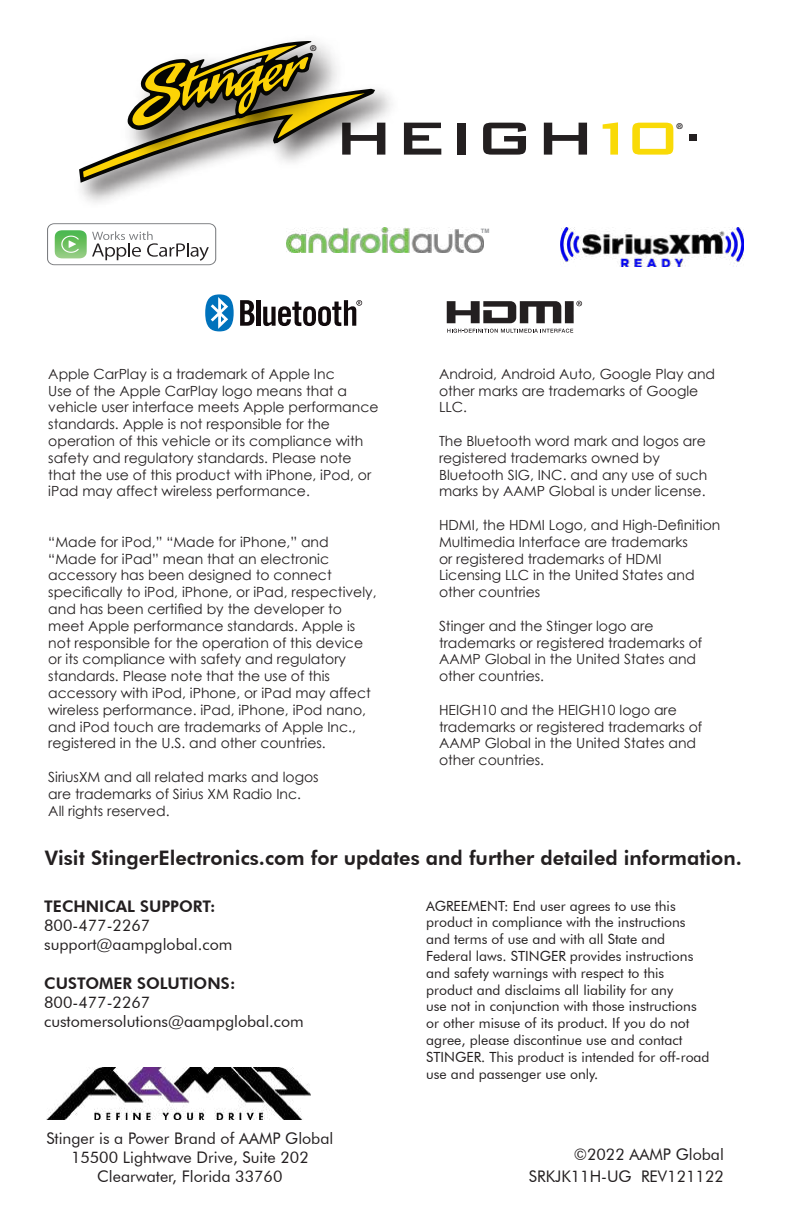
<style>
.page{position:relative;width:792px;height:1224px;background:#fff}
.page>*{position:absolute;margin:0;border:0;box-sizing:border-box;transform-origin:0 0}
.t1{font:800 20px "Futura BT";color:#231f20}
.t2{font:16px/19.2px "Futura BT";color:#231f20}
.t3{font:800 16px "Futura BT";color:#231f20}
.t4{font:14px/16.8px "Century Gothic";color:#231f20}
.t5{font:14px/16.8px "Futura BT";color:#231f20}
.t6{font:700 8px "Helvetica Neue";color:#231f20}
.t7{font:700 6px "Arial";color:#939598}
</style>
<div class="page">
<svg style="left:47px;top:223px;width:169px;height:42px"></svg>
<div style="left:48px;top:224px;width:167px;height:40px;background:#fff;border-radius:6px"></div>
<img style="left:55px;top:230px;width:32px;height:28px">
<svg style="left:61px;top:236px;width:18px;height:17px"></svg>
<svg style="left:92px;top:231px;width:117px;height:30px"></svg>
<svg style="left:447px;top:329px;width:126px;height:4px"></svg>
<svg style="left:447px;top:301px;width:135px;height:22px"></svg>
<img style="left:287px;top:228px;width:197px;height:25px">
<svg style="left:240px;top:300px;width:14px;height:26px"></svg>
<hr style="left:256px;top:300px;width:4px;height:26px;background:#110a0c">
<svg style="left:263px;top:300px;width:99px;height:26px"></svg>
<svg style="left:205px;top:294px;width:29px;height:37px"></svg>
<img style="left:561px;top:228px;width:182px;height:38px">
<svg style="left:408px;top:123px;width:33px;height:32px"></svg>
<div style="left:457px;top:123px;width:8px;height:32px;background:#231f20"></div>
<svg style="left:483px;top:123px;width:43px;height:32px"></svg>
<svg style="left:544px;top:123px;width:43px;height:32px"></svg>
<svg style="left:603px;top:122px;width:15px;height:33px"></svg>
<svg style="left:632px;top:123px;width:41px;height:32px"></svg>
<div style="left:690px;top:134px;width:7px;height:7px;background:#231f20"></div>
<img style="left:80px;top:93px;width:328px;height:110px">
<svg style="left:79px;top:41px;width:306px;height:144px"></svg>
<img style="left:46px;top:1068px;width:265px;height:51px">
<p class="t6" style="left:310px;top:43px;width:8px">®</p>
<p class="t4" style="left:48px;top:365px;width:332px">Apple CarPlay is a trademark of Apple Inc<br>Use of the Apple CarPlay logo means that a vehicle user interface meets Apple performance standards. Apple is not responsible for the operation of this vehicle or its compliance with safety and regulatory standards. Please note that the use of this product with iPhone, iPod, or iPad may affect wireless performance.</p>
<p class="t4" style="left:48px;top:533px;width:330px">“Made for iPod,” “Made for iPhone,” and “Made for iPad” mean that an electronic accessory has been designed to connect specifically to iPod, iPhone, or iPad, respectively, and has been certified by the developer to meet Apple performance standards. Apple is not responsible for the operation of this device or its compliance with safety and regulatory standards. Please note that the use of this accessory with iPod, iPhone, or iPad may affect wireless performance. iPad, iPhone, iPod nano, and iPod touch are trademarks of Apple Inc., registered in the U.S. and other countries.</p>
<p class="t4" style="left:48px;top:768px;width:272px">SiriusXM and all related marks and logos are trademarks of Sirius XM Radio Inc.<br>All rights reserved.</p>
<p class="t7" style="left:481px;top:227px;width:10px">TM</p>
<p class="t6" style="left:676px;top:122px;width:8px">®</p>
<p class="t4" style="left:439px;top:365px;width:278px">Android, Android Auto, Google Play and other marks are trademarks of Google<br>LLC.</p>
<p class="t4" style="left:439px;top:432px;width:270px">The Bluetooth word mark and logos are registered trademarks owned by Bluetooth SIG, INC. and any use of such marks by AAMP Global is under license.</p>
<p class="t4" style="left:439px;top:516px;width:283px">HDMI, the HDMI Logo, and High-Definition Multimedia Interface are trademarks<br>or registered trademarks of HDMI Licensing LLC in the United States and other countries</p>
<p class="t4" style="left:439px;top:617px;width:265px">Stinger and the Stinger logo are trademarks or registered trademarks of<br>AAMP Global in the United States and other countries.</p>
<p class="t4" style="left:439px;top:701px;width:265px">HEIGH10 and the HEIGH10 logo are trademarks or registered trademarks of<br>AAMP Global in the United States and other countries.</p>
<h1 class="t1" style="left:45px;top:846px;width:699px">Visit StingerElectronics.com for updates and further detailed information.</h1>
<p class="t3" style="left:44px;top:897px;width:173px">TECHNICAL SUPPORT:</p>
<p class="t2" style="left:44px;top:916px;width:190px">800-477-2267 support@aampglobal.com</p>
<p class="t3" style="left:44px;top:973px;width:193px">CUSTOMER SOLUTIONS:</p>
<p class="t2" style="left:44px;top:993px;width:261px">800-477-2267 customersolutions@aampglobal.com</p>
<p class="t2" style="left:46px;top:1128px;width:289px;text-align:center">Stinger is a Power Brand of AAMP Global<br>15500 Lightwave Drive, Suite 202<br>Clearwater, Florida 33760</p>
<p class="t5" style="left:426px;top:897px;width:285px">AGREEMENT: End user agrees to use this product in compliance with the instructions and terms of use and with all State and Federal laws. STINGER provides instructions and safety warnings with respect to this product and disclaims all liability for any<br>use not in conjunction with those instructions or other misuse of its product. If you do not agree, please discontinue use and contact STINGER. This product is intended for off-road use and passenger use only.</p>
<p class="t2" style="left:529px;top:1143px;width:196px;line-height:22px;text-align:right">©2022 AAMP Global<br>SRKJK11H-UG REV121122</p>
</div>
